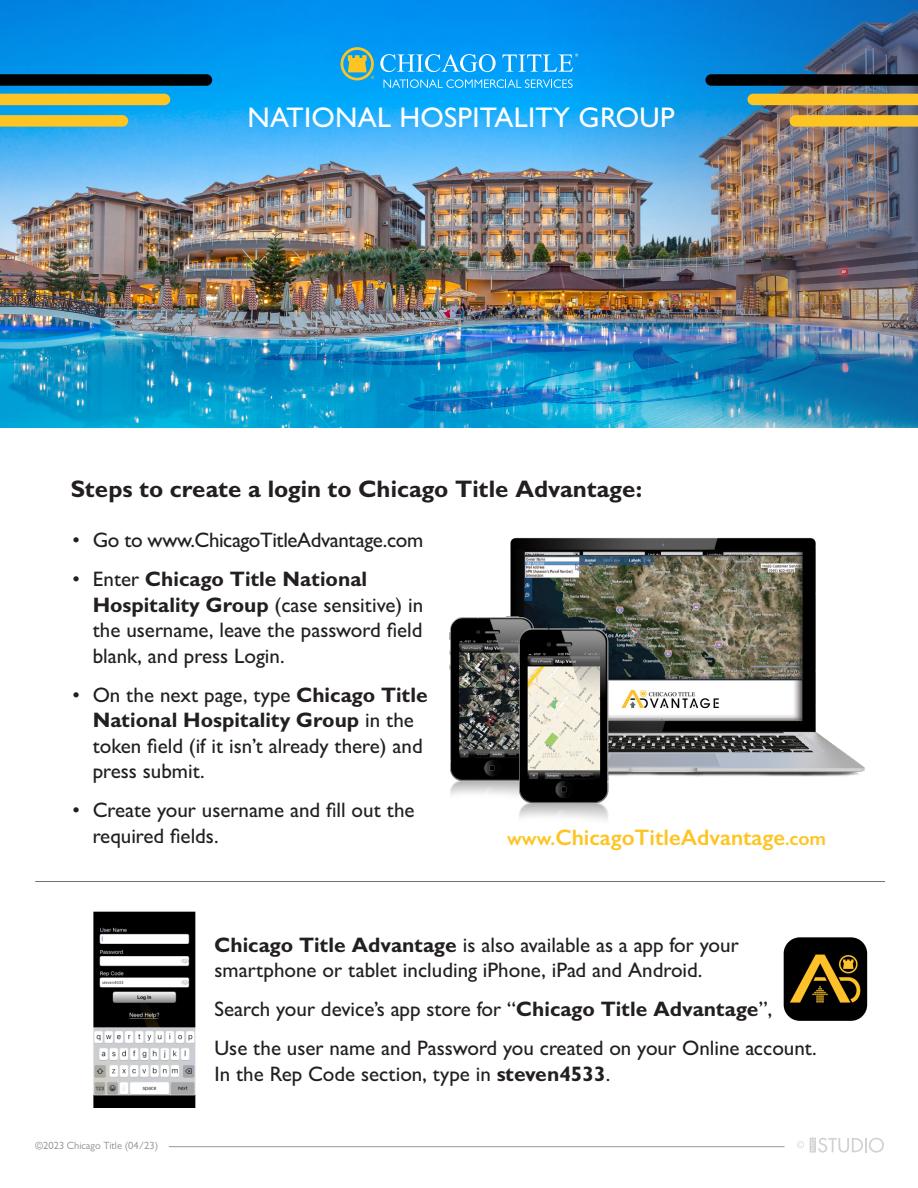
<style>
.page{position:relative;width:918px;height:1188px;background:#fff}
.page>*{position:absolute;margin:0;border:0;box-sizing:border-box;transform-origin:0 0}
.HEADLINE{font:500 28.5px "Gill Sans MT Pro";letter-spacing:.01em;color:#fff}
.t1{font:700 24px "Gill Sans MT Pro";color:#231f20}
.t2{font:600 22.5px "Gill Sans";color:#fec422}
.t3{font:500 21px/25.5px "Gill Sans MT Pro";color:#231f20}
.t4{font:500 21px "Gill Sans MT Pro";letter-spacing:-.02em;color:#231f20}
.Copyrights{font:10.5px "Gill Sans MT Pro";color:#8b8d90}
.s1{font-weight:700}
.s2{font-size:19.5px}
.s3{font-size:18px}
</style>
<div class="page">
<img style="left:0;top:0;width:918px;height:427px">
<img style="left:449px;top:537px;width:416px;height:283px">
<img style="left:93px;top:912px;width:103px;height:195px">
<img style="left:784px;top:937px;width:83px;height:84px">
<svg style="left:0;top:74px;width:212px;height:12px;background:#00070b"></svg>
<div style="left:0;top:94px;width:170px;height:11px;background:#fec422"></div>
<svg style="left:0;top:115px;width:128px;height:12px;background:#f2c22c"></svg>
<svg style="left:705px;top:74px;width:213px;height:12px;background:#020508"></svg>
<div style="left:748px;top:94px;width:170px;height:11px;background:#fec422"></div>
<svg style="left:790px;top:115px;width:128px;height:12px;background:#f7c026"></svg>
<hr style="left:169px;top:1146px;width:615px;height:1px;background:#949699">
<svg style="left:810px;top:1138px;width:74px;height:15px"></svg>
<svg style="left:797px;top:1141px;width:7px;height:7px"></svg>
<hr style="left:35px;top:881px;width:850px;height:1px;background:#707174">
<svg style="left:341px;top:47px;width:33px;height:33px"></svg>
<svg style="left:380px;top:54px;width:116px;height:18px;background:#42b6f9"></svg>
<svg style="left:502px;top:54px;width:76px;height:18px"></svg>
<svg style="left:384px;top:79px;width:189px;height:9px;background:#40b9fb"></svg>
<p class="HEADLINE" style="left:248px;top:101px;width:429px">NATIONAL HOSPITALITY GROUP</p>
<p class="t1" style="left:71px;top:474px;width:573px">Steps to create a login to Chicago Title Advantage:</p>
<p class="t4" style="left:72px;top:528px;width:352px">• Go to www.ChicagoTitleAdvantage.com</p>
<p class="t3" style="left:93px;top:566px;width:332px;text-indent:-20px">• Enter <span class="s1">Chicago Title National Hospitality Group</span> (case sensitive) in the username, leave the password field blank, and press Login.</p>
<p class="t3" style="left:93px;top:682px;width:337px;text-indent:-20px">• On the next page, type <span class="s1">Chicago Title<br>National Hospitality Group</span> in the token field (if it isn’t already there) and press submit.</p>
<p class="t3" style="left:93px;top:797px;width:323px;text-indent:-20px">• Create your username and fill out the required fields.</p>
<p class="t2" style="left:507px;top:824px;width:320px"><span class="s2">www.</span>ChicagoTitleAdvantage<span class="s3">.</span><span class="s2">com</span></p>
<p class="Copyrights" style="left:35px;top:1140px;width:124px">©2023 Chicago Title (04/23)</p>
<p class="t3" style="left:214px;top:932px;width:526px"><span class="s1">Chicago Title Advantage</span> is also available as a app for your smartphone or tablet including iPhone, iPad and Android.</p>
<p class="t3" style="left:214px;top:996px;width:559px">Search your device’s app store for “<span class="s1">Chicago Title Advantage</span>”,</p>
<p class="t3" style="left:214px;top:1035px;width:604px">Use the user name and Password you created on your Online account.</p>
<p class="t3" style="left:214px;top:1061px;width:397px">In the Rep Code section, type in <span class="s1">steven4533</span>.</p>
</div>
